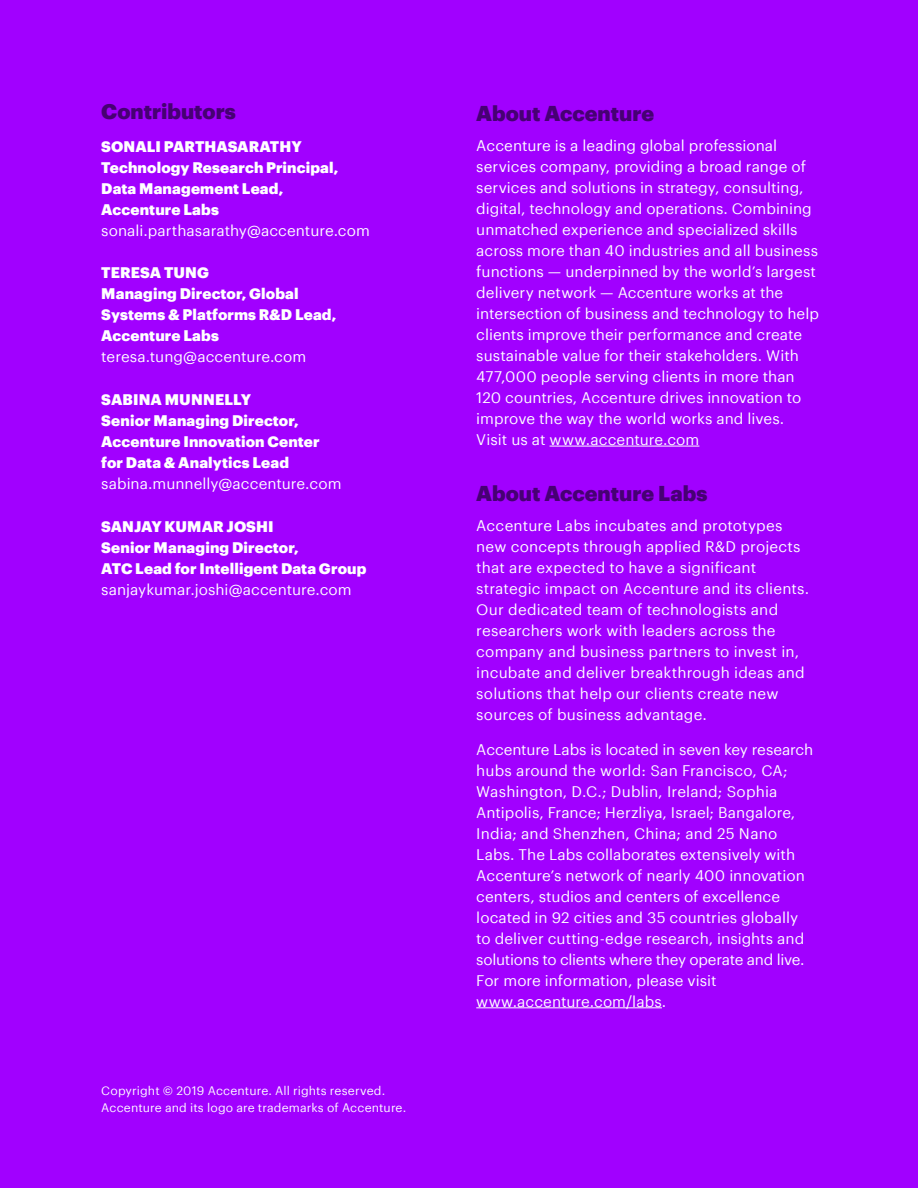
<style>
.page{position:relative;width:918px;height:1188px;background:#a100ff}
.page>*{position:absolute;margin:0;border:0;box-sizing:border-box;transform-origin:0 0}
.t1{font:900 21px "Graphik";color:#460073}
.t2{font:15px/21px "Graphik";letter-spacing:.005em;color:#fff}
.t3{font:900 15px/21px "Graphik";letter-spacing:.01em;color:#fff}
.t4{font:12px/16.5px "Graphik";letter-spacing:.01em;color:#fff}
</style>
<div class="page">
<hr style="left:550px;top:446px;width:149px;height:1px;background:#fff">
<hr style="left:476px;top:1007px;width:186px;height:1px;background:#fff">
<h1 class="t1" style="left:101px;top:95px;width:136px">Contributors</h1>
<p class="t3" style="left:101px;top:134px;width:239px">SONALI PARTHASARATHY<br>Technology Research Principal,<br>Data Management Lead,<br>Accenture Labs</p>
<p class="t2" style="left:101px;top:218px;width:270px">sonali.parthasarathy@accenture.com</p>
<p class="t3" style="left:101px;top:261px;width:237px">TERESA TUNG<br>Managing Director, Global<br>Systems &amp; Platforms R&amp;D Lead,<br>Accenture Labs</p>
<p class="t2" style="left:101px;top:345px;width:206px">teresa.tung@accenture.com</p>
<p class="t3" style="left:101px;top:388px;width:220px">SABINA MUNNELLY<br>Senior Managing Director,<br>Accenture Innovation Center for Data &amp; Analytics Lead</p>
<p class="t2" style="left:101px;top:472px;width:242px">sabina.munnelly@accenture.com</p>
<p class="t3" style="left:101px;top:515px;width:267px">SANJAY KUMAR JOSHI<br>Senior Managing Director,<br>ATC Lead for Intelligent Data Group</p>
<p class="t2" style="left:101px;top:578px;width:252px">sanjaykumar.joshi@accenture.com</p>
<p class="t4" style="left:101px;top:1081px;width:306px">Copyright © 2019 Accenture. All rights reserved.<br>Accenture and its logo are trademarks of Accenture.</p>
<h1 class="t1" style="left:476px;top:97px;width:179px">About Accenture</h1>
<p class="t2" style="left:476px;top:134px;width:344px">Accenture is a leading global professional services company, providing a broad range of services and solutions in strategy, consulting, digital, technology and operations. Combining unmatched experience and specialized skills across more than 40 industries and all business functions — underpinned by the world’s largest delivery network — Accenture works at the intersection of business and technology to help clients improve their performance and create sustainable value for their stakeholders. With 477,000 people serving clients in more than 120 countries, Accenture drives innovation to improve the way the world works and lives.<br>Visit us at www.accenture.com</p>
<h1 class="t1" style="left:476px;top:477px;width:233px">About Accenture Labs</h1>
<p class="t2" style="left:476px;top:514px;width:335px">Accenture Labs incubates and prototypes new concepts through applied R&amp;D projects that are expected to have a significant strategic impact on Accenture and its clients.<br>Our dedicated team of technologists and researchers work with leaders across the company and business partners to invest in, incubate and deliver breakthrough ideas and solutions that help our clients create new sources of business advantage.</p>
<p class="t2" style="left:476px;top:738px;width:339px">Accenture Labs is located in seven key research hubs around the world: San Francisco, CA; Washington, D.C.; Dublin, Ireland; Sophia Antipolis, France; Herzliya, Israel; Bangalore, India; and Shenzhen, China; and 25 Nano Labs. The Labs collaborates extensively with Accenture’s network of nearly 400 innovation centers, studios and centers of excellence located in 92 cities and 35 countries globally to deliver cutting-edge research, insights and solutions to clients where they operate and live.<br>For more information, please visit www.accenture.com/labs.</p>
</div>
